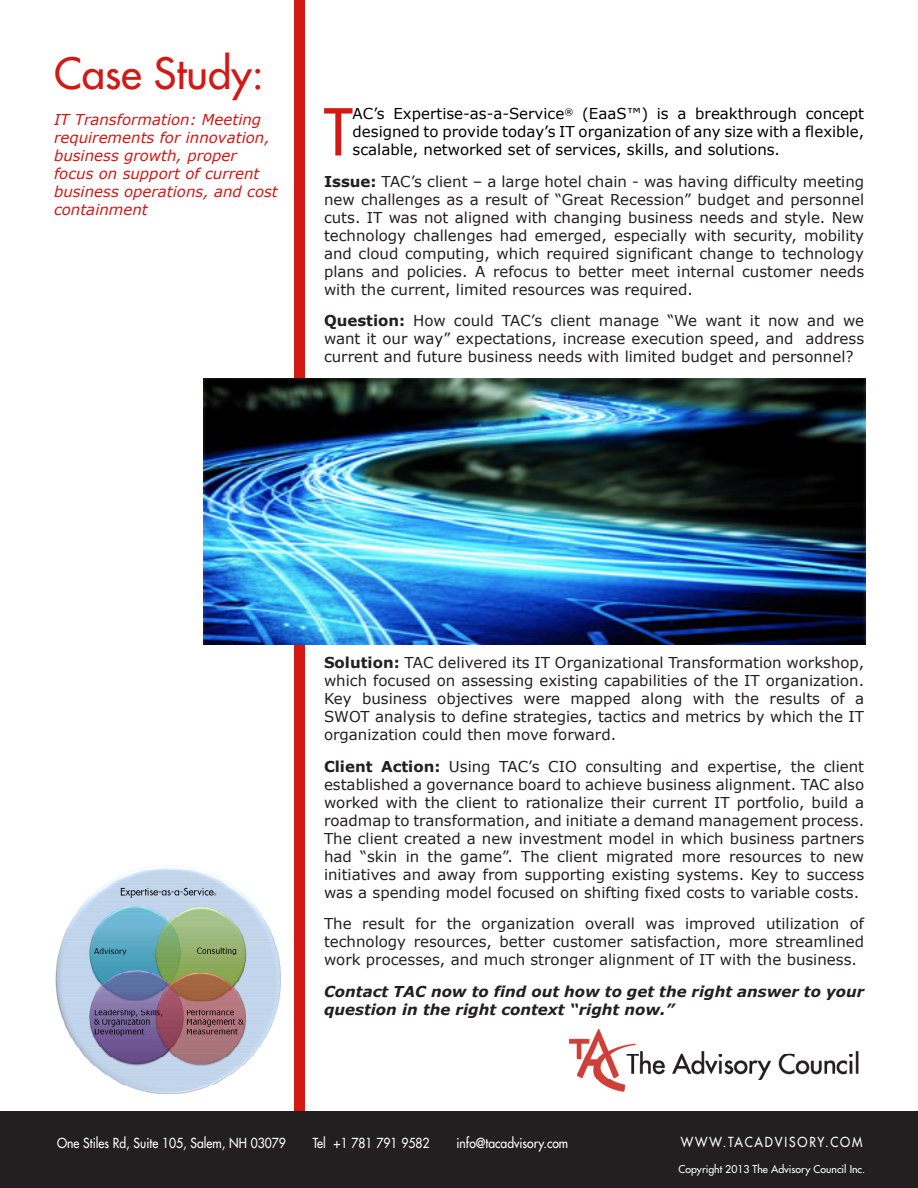
<style>
.page{position:relative;width:918px;height:1188px;background:#fff}
.page>*{position:absolute;margin:0;border:0;box-sizing:border-box;transform-origin:0 0}
.t1{font:500 62.7px "Futura Std";color:#d21916}
.t2{font:500 42px "Futura Std";color:#d21916}
.t3{font:15px/18px "Verdana";color:#231f20;text-align:justify}
.t4{font:15px/18px "Verdana";color:#000;text-align:justify}
.t5{font:italic 15px/18px "Verdana";color:#d21916}
.t6{font:italic 700 15px/18px "Verdana";color:#231f20}
.t7{font:500 13.5px "Futura Std";color:#fff;scale:.9 1}
.t8{font:500 13.5px "Futura Std";letter-spacing:.15em;color:#fff;scale:.9 1}
.t9{font:500 10.5px "Futura Std";color:#fff}
.s1{font-weight:700}
</style>
<div class="page">
<div style="left:294px;top:0;width:11px;height:1118px;background:#d21916"></div>
<div style="left:0;top:1111px;width:918px;height:77px;background:#231f20"></div>
<img style="left:569px;top:1030px;width:290px;height:62px">
<div style="left:630px;top:1081px;width:232px;height:17px;background:#fff"></div>
<img style="left:55px;top:865px;width:227px;height:229px">
<img style="left:204px;top:379px;width:662px;height:265px">
<p class="t2" style="left:54px;top:47px;width:211px">Case Study:</p>
<p class="t5" style="left:54px;top:110px;width:225px">IT Transformation: Meeting requirements for innovation, business growth, proper focus on support of current business operations, and cost containment</p>
<p class="t1" style="left:324px;top:93px;width:30px">T</p>
<p class="t4" style="left:353px;top:105px;width:513px">AC’s Expertise-as-a-Service<sup>®</sup> (EaaS™) is a breakthrough concept designed to provide today’s IT organization of any size with a flexible, scalable, networked set of services, skills, and solutions.</p>
<p class="t3" style="left:324px;top:172px;width:542px"><span class="s1">Issue:</span> TAC’s client – a large hotel chain - was having difficulty meeting new challenges as a result of “Great Recession” budget and personnel cuts. IT was not aligned with changing business needs and style. New technology challenges had emerged, especially with security, mobility and cloud computing, which required significant change to technology plans and policies. A refocus to better meet internal customer needs with the current, limited resources was required.</p>
<p class="t3" style="left:324px;top:312px;width:542px"><span class="s1">Question:</span> How could TAC’s client manage “We want it now and we want it our way” expectations, increase execution speed, and address current and future business needs with limited budget and personnel?</p>
<p class="t3" style="left:324px;top:654px;width:542px"><span class="s1">Solution:</span> TAC delivered its IT Organizational Transformation workshop, which focused on assessing existing capabilities of the IT organization.<br>Key business objectives were mapped along with the results of a SWOT analysis to define strategies, tactics and metrics by which the IT organization could then move forward.</p>
<p class="t3" style="left:324px;top:757px;width:542px"><span class="s1">Client Action:</span> Using TAC’s CIO consulting and expertise, the client established a governance board to achieve business alignment. TAC also worked with the client to rationalize their current IT portfolio, build a roadmap to transformation, and initiate a demand management process.<br>The client created a new investment model in which business partners had “skin in the game”. The client migrated more resources to new initiatives and away from supporting existing systems. Key to success was a spending model focused on shifting fixed costs to variable costs.</p>
<p class="t3" style="left:324px;top:915px;width:542px">The result for the organization overall was improved utilization of technology resources, better customer satisfaction, more streamlined work processes, and much stronger alignment of IT with the business.</p>
<p class="t6" style="left:324px;top:982px;width:542px">Contact TAC now to find out how to get the right answer to your question in the right context “right now.”</p>
<p class="t7" style="left:57px;top:1135px;width:256px">One Stiles Rd, Suite 105, Salem, NH 03079</p>
<p class="t7" style="left:313px;top:1135px;width:131px">Tel +1 781 791 9582</p>
<p class="t7" style="left:457px;top:1135px;width:126px">info@tacadvisory.com</p>
<p class="t8" style="left:681px;top:1133px;width:203px">WWW.TACADVISORY.COM</p>
<p class="t9" style="left:679px;top:1163px;width:188px">Copyright 2013 The Advisory Council Inc.</p>
</div>
